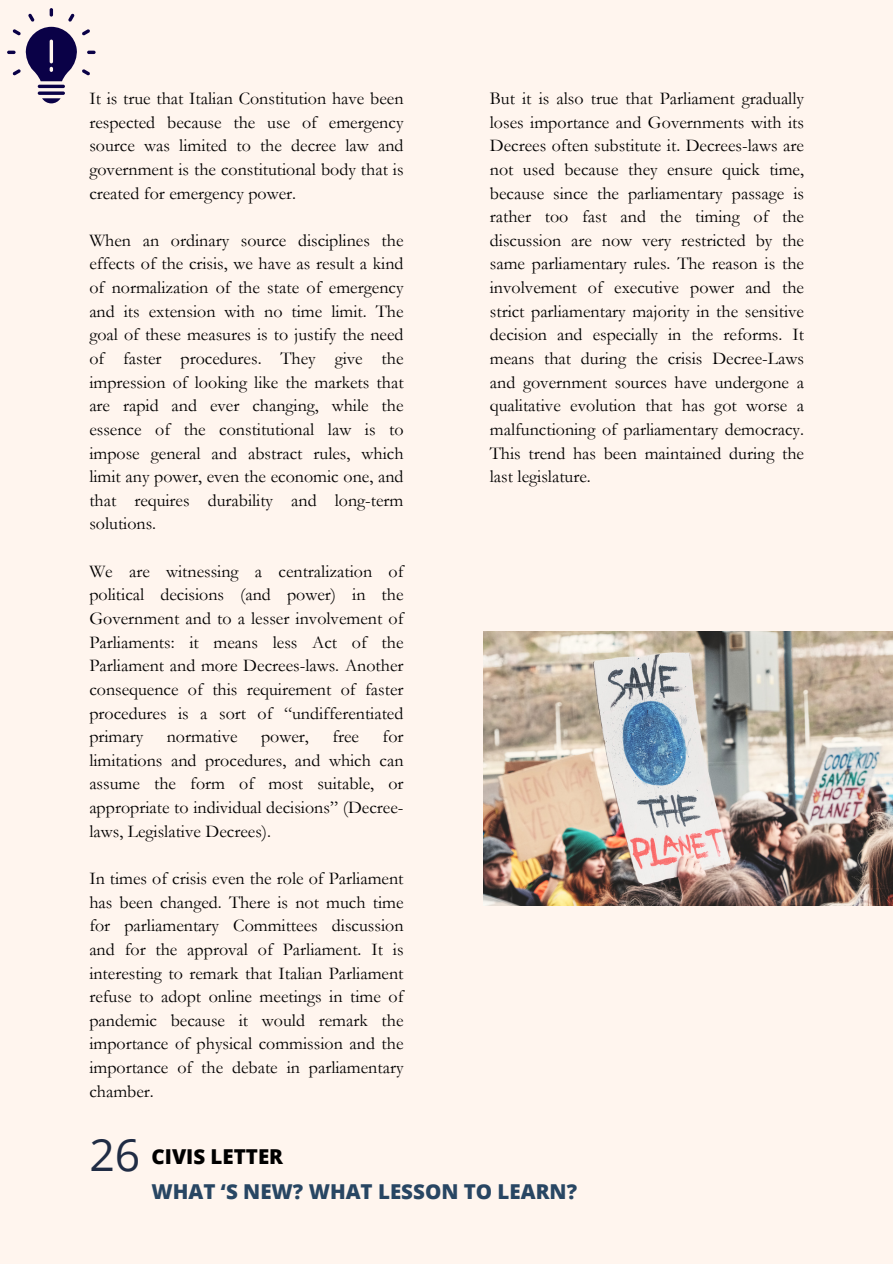
<style>
.page{position:relative;width:893px;height:1264px;background:#fff}
.page>*{position:absolute;margin:0;border:0;box-sizing:border-box;transform-origin:0 0}
.t1{font:44.55px "Open Sans";color:#202c44}
.t2{font:800 20.55px "Open Sans";color:#284663}
.t3{font:800 20.55px "Open Sans";color:#000}
.t4{font:18px/23.7px "Garamond";color:#000;text-align:justify}
</style>
<div class="page">
<div style="left:0;top:0;width:892px;height:1263px;background:#fff5ee"></div>
<svg style="left:42px;top:98px;width:19px;height:5px"></svg>
<svg style="left:38px;top:91px;width:27px;height:4px"></svg>
<hr style="left:38px;top:85px;width:27px;height:3px;background:#0a0147;border-radius:2px">
<svg style="left:7px;top:8px;width:89px;height:73px"></svg>
<img style="left:483px;top:631px;width:409px;height:274px">
<p class="t4" style="left:89px;top:87px;width:316px">It is true that Italian Constitution have been respected because the use of emergency source was limited to the decree law and government is the constitutional body that is created for emergency power.</p>
<p class="t4" style="left:89px;top:228px;width:316px">When an ordinary source disciplines the effects of the crisis, we have as result a kind of normalization of the state of emergency and its extension with no time limit. The goal of these measures is to justify the need of faster procedures. They give the impression of looking like the markets that are rapid and ever changing, while the essence of the constitutional law is to impose general and abstract rules, which limit any power, even the economic one, and that requires durability and long-term solutions.</p>
<p class="t4" style="left:89px;top:559px;width:316px">We are witnessing a centralization of political decisions (and power) in the Government and to a lesser involvement of Parliaments: it means less Act of the Parliament and more Decrees-laws. Another consequence of this requirement of faster procedures is a sort of “undifferentiated primary</p>
<p class="t4" style="left:89px;top:725px;width:316px;text-indent:293px">for limitations and procedures, and which can assume the form of most suitable, or appropriate to individual decisions” (Decree&shy;laws, Legislative Decrees).</p>
<p class="t4" style="left:89px;top:866px;width:316px">In times of crisis even the role of Parliament has been changed. There is not much time for parliamentary Committees discussion and for the approval of Parliament. It is interesting to remark that Italian Parliament refuse to adopt online meetings in time of pandemic because it would remark the importance of physical commission and the importance of the debate in parliamentary chamber.</p>
<p class="t4" style="left:167px;top:725px;width:72px">normative</p>
<p class="t4" style="left:261px;top:725px;width:49px">power,</p>
<p class="t4" style="left:332px;top:725px;width:28px">free</p>
<p class="t4" style="left:490px;top:87px;width:316px">But it is also true that Parliament gradually loses importance and Governments with its Decrees often substitute it. Decrees-laws are not used because they ensure quick time, because since the parliamentary passage is rather too fast and the timing of the discussion are now very restricted by the same parliamentary rules. The reason is the involvement of executive power and the strict parliamentary majority in the sensitive decision and especially in the reforms. It means that during the crisis Decree-Laws and government sources have undergone a qualitative evolution that has got worse a malfunctioning of parliamentary democracy.<br>This trend has been maintained during the last legislature.</p>
<p class="t1" style="left:89px;top:1123px;width:52px">26</p>
<p class="t3" style="left:151px;top:1142px;width:133px">CIVIS LETTER</p>
<p class="t2" style="left:151px;top:1177px;width:427px">WHAT ‘S NEW? WHAT LESSON TO LEARN?</p>
</div>
